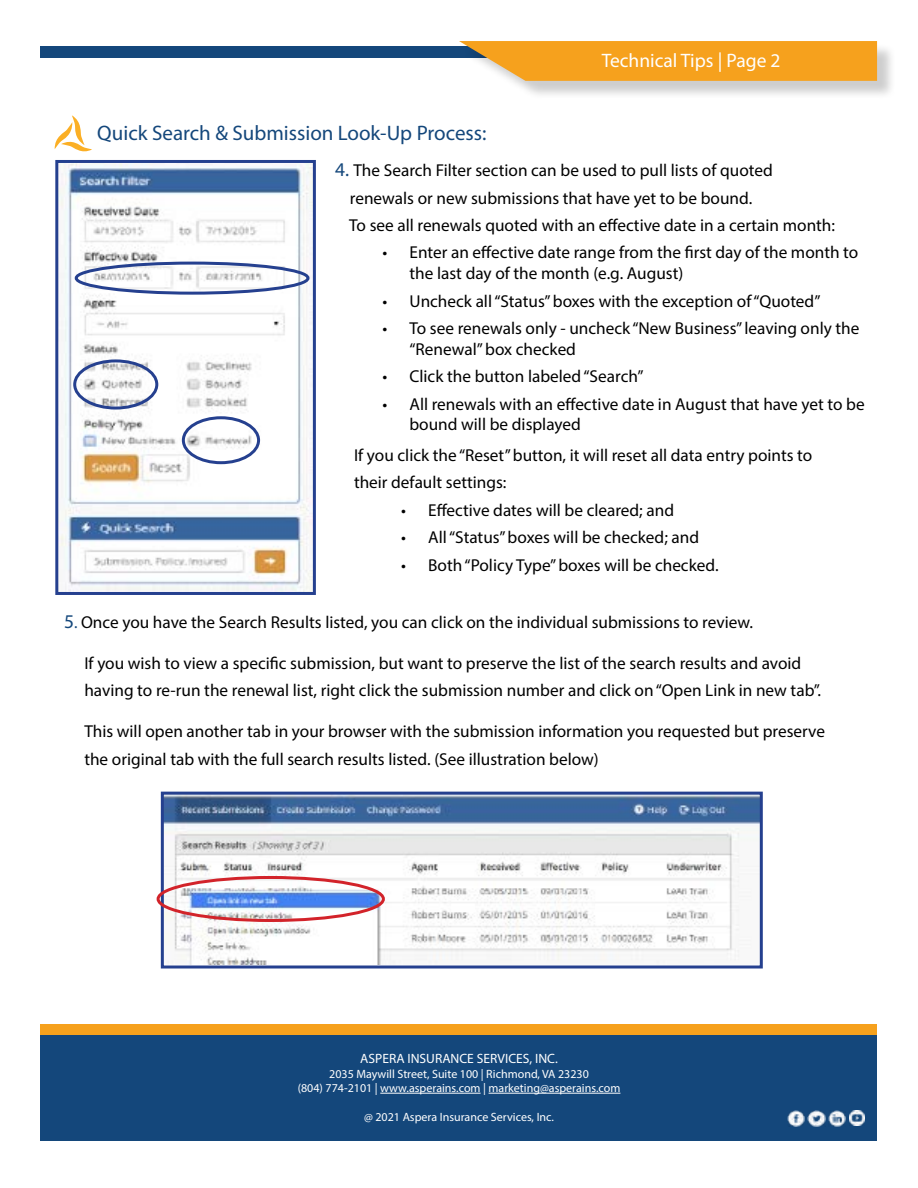
<style>
.page{position:relative;width:918px;height:1188px;background:#fff}
.page>*{position:absolute;margin:0;border:0;box-sizing:border-box;transform-origin:0 0}
.t1{font:21px "Myriad Pro";color:#14477b}
.t2{font:19.5px "Myriad Pro";color:#fff}
.t3{font:17.25px/27.5px "Myriad Pro";color:#000}
.t4{font:13.5px "Myriad Pro";color:#fff}
.t5{font:12px/14.4px "Myriad Pro";color:#fff;text-align:center}
.s1{font-size:19.5px;color:#14477b}
.s2{font-size:16.5px;color:#14477b}
</style>
<div class="page">
<div style="left:40px;top:46px;width:832px;height:12px;background:#14477b"></div>
<svg style="left:54px;top:115px;width:38px;height:37px"></svg>
<img style="left:59px;top:164px;width:253px;height:427px">
<div style="left:55px;top:160px;width:261px;height:435px;border:3px solid #25408f"></div>
<div style="left:75px;top:262px;width:235px;height:33px;border:3px solid #25408f;border-radius:50%"></div>
<div style="left:73px;top:359px;width:85px;height:51px;border:3px solid #25408f;border-radius:50%"></div>
<div style="left:182px;top:416px;width:78px;height:48px;border:3px solid #25408f;border-radius:50%"></div>
<img style="left:165px;top:796px;width:594px;height:168px">
<div style="left:161px;top:792px;width:602px;height:177px;border:3px solid #25408f"></div>
<div style="left:157px;top:876px;width:228px;height:46px;border:3px solid #d2232a;border-radius:50%"></div>
<div style="left:463px;top:44px;width:434px;height:55px;background:#000;opacity:.2"></div>
<svg style="left:459px;top:41px;width:418px;height:40px;background:#f2a52d"></svg>
<div style="left:41px;top:1024px;width:836px;height:23px;background:#f6a11d"></div>
<div style="left:41px;top:1035px;width:836px;height:105px;background:#14477b"></div>
<img style="left:787px;top:1110px;width:18px;height:17px">
<img style="left:808px;top:1110px;width:17px;height:17px">
<img style="left:828px;top:1110px;width:18px;height:17px">
<img style="left:849px;top:1111px;width:15px;height:15px">
<hr style="left:380px;top:1093px;width:101px;height:1px;background:#fff">
<hr style="left:489px;top:1093px;width:131px;height:1px;background:#fff">
<p class="t2" style="left:602px;top:48px;width:180px">Technical Tips | Page 2</p>
<p class="t1" style="left:97px;top:120px;width:391px">Quick Search &amp; Submission Look-Up Process:</p>
<p class="t3" style="left:349px;top:156px;width:487px;text-indent:-14px"><span class="s1">4.</span> The Search Filter section can be used to pull lists of quoted renewals or new submissions that have yet to be bound.<br>To see all renewals quoted with an effective date in a certain month:</p>
<p class="t3" style="left:410px;top:242px;width:450px;line-height:20.7px;text-indent:-27px">• Enter an effective date range from the first day of the month to the last day of the month (e.g. August)</p>
<p class="t3" style="left:383px;top:287px;width:440px">• Uncheck all “Status” boxes with the exception of “Quoted”</p>
<p class="t3" style="left:410px;top:318px;width:451px;line-height:20.7px;text-indent:-27px">• To see renewals only - uncheck “New Business” leaving only the “Renewal” box checked</p>
<p class="t3" style="left:383px;top:362px;width:262px">• Click the button labeled “Search”</p>
<p class="t3" style="left:410px;top:393px;width:457px;line-height:20.7px;text-indent:-27px">• All renewals with an effective date in August that have yet to be bound will be displayed</p>
<p class="t3" style="left:354px;top:441px;width:460px">If you click the “Reset” button, it will reset all data entry points to their default settings:</p>
<p class="t3" style="left:401px;top:496px;width:274px">• Effective dates will be cleared; and</p>
<p class="t3" style="left:401px;top:523px;width:299px">• All “Status” boxes will be checked; and</p>
<p class="t3" style="left:401px;top:551px;width:319px">• Both “Policy Type” boxes will be checked.</p>
<p class="t3" style="left:64px;top:608px;width:690px"><span class="s1">5</span><span class="s2">.</span> Once you have the Search Results listed, you can click on the individual submissions to review.</p>
<p class="t3" style="left:84px;top:649px;width:738px">If you wish to view a specific submission, but want to preserve the list of the search results and avoid having to re-run the renewal list, right click the submission number and click on “Open Link in new tab”.</p>
<p class="t3" style="left:84px;top:717px;width:742px">This will open another tab in your browser with the submission information you requested but preserve the original tab with the full search results listed. (See illustration below)</p>
<p class="t4" style="left:360px;top:1050px;width:199px">ASPERA INSURANCE SERVICES, INC.</p>
<p class="t5" style="left:298px;top:1066px;width:324px">2035 Maywill Street, Suite 100 | Richmond, VA 23230<br>(804) 774-2101 | www.asperains.com | marketing@asperains.com</p>
<p class="t5" style="left:364px;top:1109px;width:191px">@ 2021 Aspera Insurance Services, Inc.</p>
</div>
